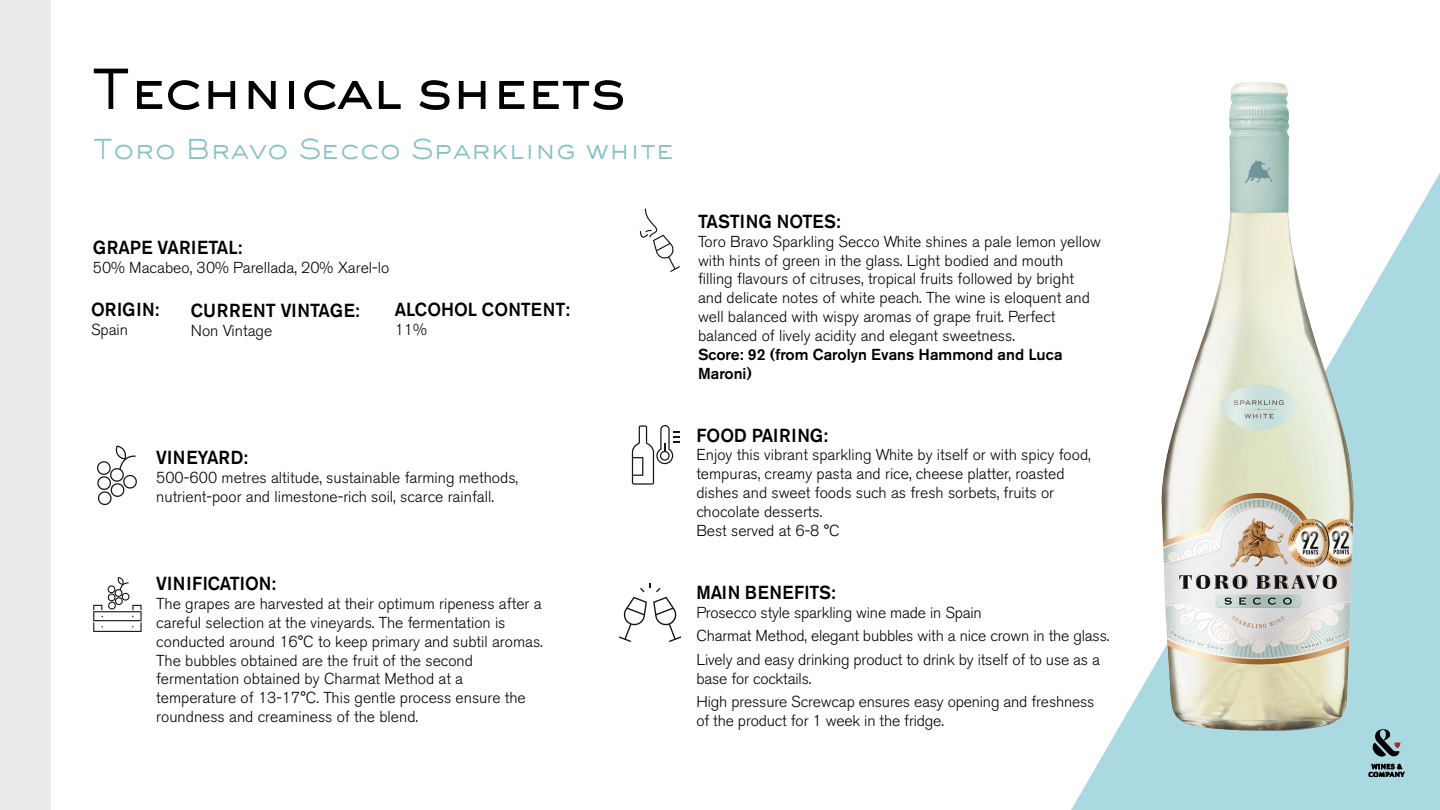
<style>
.page{position:relative;width:1440px;height:810px;background:#fff}
.page>*{position:absolute;margin:0;border:0;box-sizing:border-box;transform-origin:0 0}
.t1{font:500 54px "Sackers Gothic Std";letter-spacing:-.05em;color:#000001}
.t2{font:300 27px "Sackers Gothic Std";color:#87c1c6}
.t3{font:500 18.75px "Akzidenz Grotesk BE";color:#000001;scale:.95 1}
.t4{font:500 18.75px "Akzidenz Grotesk BE";letter-spacing:.02em;color:#000001;scale:.95 1}
.t5{font:300 15.75px/18.9px "Akzidenz Grotesk BE";color:#000001}
.t6{font:500 15.75px/18.9px "Akzidenz Grotesk BE";color:#000001}
</style>
<div class="page">
<svg style="left:1071px;top:173px;width:369px;height:637px;fill:#abd9e1"></svg>
<svg style="left:97px;top:446px;width:40px;height:59px"></svg>
<svg style="left:640px;top:209px;width:40px;height:63px"></svg>
<svg style="left:632px;top:425px;width:47px;height:60px"></svg>
<svg style="left:619px;top:583px;width:62px;height:59px"></svg>
<svg style="left:93px;top:577px;width:49px;height:55px"></svg>
<img style="left:1111px;top:82px;width:295px;height:700px">
<svg style="left:1372px;top:729px;width:29px;height:29px"></svg>
<svg style="left:1369px;top:764px;width:35px;height:13px"></svg>
<div style="left:0;top:0;width:50px;height:810px;background:#e9ecea"></div>
<h1 class="t1" style="left:90px;top:53px;width:538px">Technical sheets</h1>
<h2 class="t2" style="left:93px;top:131px;width:583px">Toro Bravo Secco Sparkling white</h2>
<p class="t3" style="left:93px;top:236px;width:159px">GRAPE VARIETAL:</p>
<p class="t5" style="left:93px;top:259px;width:298px">50% Macabeo, 30% Parellada, 20% Xarel-lo</p>
<p class="t3" style="left:91px;top:298px;width:73px">ORIGIN:</p>
<p class="t5" style="left:91px;top:320px;width:39px">Spain</p>
<p class="t3" style="left:395px;top:298px;width:186px">ALCOHOL CONTENT:</p>
<p class="t5" style="left:395px;top:320px;width:34px">11%</p>
<p class="t4" style="left:191px;top:299px;width:179px">CURRENT VINTAGE:</p>
<p class="t5" style="left:191px;top:321px;width:83px">Non Vintage</p>
<p class="t3" style="left:156px;top:446px;width:98px">VINEYARD:</p>
<p class="t5" style="left:156px;top:468px;width:363px">500-600 metres altitude, sustainable farming methods, nutrient-poor and limestone-rich soil, scarce rainfall.</p>
<p class="t3" style="left:156px;top:572px;width:127px">VINIFICATION:</p>
<p class="t5" style="left:156px;top:594px;width:388px">The grapes are harvested at their optimum ripeness after a careful selection at the vineyards. The fermentation is conducted around 16°C to keep primary and subtil aromas.<br>The bubbles obtained are the fruit of the second fermentation obtained by Charmat Method at a temperature of 13-17°C. This gentle process ensure the roundness and creaminess of the blend.</p>
<p class="t3" style="left:698px;top:210px;width:152px">TASTING NOTES:</p>
<p class="t5" style="left:698px;top:232px;width:405px">Toro Bravo Sparkling Secco White shines a pale lemon yellow with hints of green in the glass. Light bodied and mouth filling flavours of citruses, tropical fruits followed by bright and delicate notes of white peach. The wine is eloquent and well balanced with wispy aromas of grape fruit. Perfect balanced of lively acidity and elegant sweetness.</p>
<p class="t6" style="left:698px;top:345px;width:366px">Score: 92 (from Carolyn Evans Hammond and Luca<br>Maroni)</p>
<p class="t3" style="left:696px;top:424px;width:140px">FOOD PAIRING:</p>
<p class="t5" style="left:696px;top:446px;width:396px">Enjoy this vibrant sparkling White by itself or with spicy food, tempuras, creamy pasta and rice, cheese platter, roasted dishes and sweet foods such as fresh sorbets, fruits or chocolate desserts.<br>Best served at 6-8 °C</p>
<p class="t4" style="left:696px;top:581px;width:148px">MAIN BENEFITS:</p>
<p class="t5" style="left:696px;top:601px;width:414px;line-height:23.4px">Prosecco style sparkling wine made in Spain<br>Charmat Method, elegant bubbles with a nice crown in the glass.<br>Lively and easy drinking product to drink by itself of to use as a</p>
<p class="t5" style="left:696px;top:667px;width:400px;line-height:23.4px">base for cocktails.<br>High pressure Screwcap ensures easy opening and freshness</p>
<p class="t5" style="left:696px;top:711px;width:249px">of the product for 1 week in the fridge.</p>
</div>
